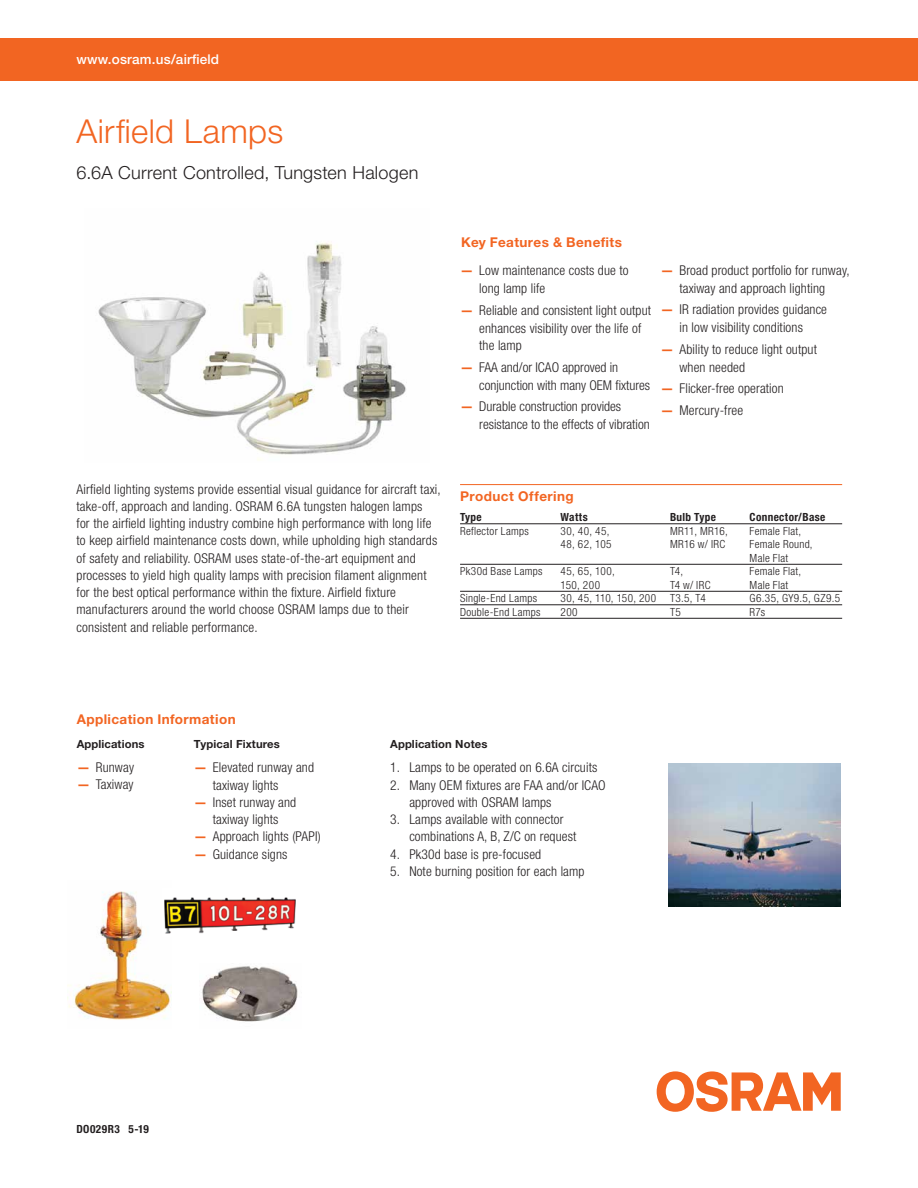
<style>
.page{position:relative;width:918px;height:1188px;background:#fff}
.page>*{position:absolute;margin:0;border:0;box-sizing:border-box;transform-origin:0 0}
.t1{font:300 33px "Helvetica Neue LT Pro";letter-spacing:.015em;color:#f26522}
.t2{font:300 18px "Helvetica Neue LT Pro";letter-spacing:.015em;color:#231f20}
.t3{font:300 condensed 13.5px/17.2px "Helvetica Neue LT Pro";letter-spacing:.01em;color:#231f20}
.t4{font:700 13.5px "Helvetica Neue LT Pro";letter-spacing:.03em;color:#f26522}
.t5{font:500 13.5px "Helvetica Neue LT Pro";letter-spacing:.015em;color:#fff}
.t6{font:300 condensed 11.25px/13.5px "Helvetica Neue LT Pro";letter-spacing:.03em;color:#231f20}
.t7{font:700 11.25px "Helvetica Neue LT Pro";letter-spacing:.01em;color:#231f20}
.t8{font:700 condensed 11.25px "Helvetica Neue LT Pro";letter-spacing:.03em;color:#231f20}
.s1{font-weight:700;font-stretch:normal;color:#f26522}
</style>
<div class="page">
<div style="left:0;top:38px;width:918px;height:43px;background:#f26522"></div>
<hr style="left:460px;top:484px;width:382px;height:1px;background:#f26522">
<hr style="left:460px;top:524px;width:382px;height:1px;background:#231f20">
<hr style="left:460px;top:564px;width:382px;height:1px;background:#231f20">
<hr style="left:460px;top:591px;width:382px;height:1px;background:#231f20">
<hr style="left:460px;top:605px;width:382px;height:1px;background:#231f20">
<hr style="left:460px;top:618px;width:382px;height:1px;background:#231f20">
<img style="left:68px;top:891px;width:104px;height:129px">
<img style="left:163px;top:891px;width:133px;height:46px">
<img style="left:202px;top:966px;width:96px;height:56px">
<img style="left:668px;top:763px;width:172px;height:144px">
<img style="left:98px;top:242px;width:309px;height:218px">
<svg style="left:657px;top:1071px;width:184px;height:41px"></svg>
<p class="t5" style="left:77px;top:51px;width:144px">www.osram.us/airfield</p>
<h1 class="t1" style="left:77px;top:111px;width:208px">Airfield Lamps</h1>
<h2 class="t2" style="left:77px;top:162px;width:343px">6.6A Current Controlled, Tungsten Halogen</h2>
<p class="t4" style="left:461px;top:233px;width:162px">Key Features &amp; Benefits</p>
<p class="t3" style="left:479px;top:261px;width:151px;line-height:18px;text-indent:-19px"><span class="s1">—</span> Low maintenance costs due to long lamp life</p>
<p class="t3" style="left:479px;top:301px;width:173px;line-height:18px;text-indent:-19px"><span class="s1">—</span> Reliable and consistent light output enhances visibility over the life of the lamp</p>
<p class="t3" style="left:479px;top:358px;width:172px;line-height:18px;text-indent:-19px"><span class="s1">—</span> FAA and/or ICAO approved in conjunction with many OEM fixtures</p>
<p class="t3" style="left:479px;top:397px;width:172px;line-height:18px;text-indent:-19px"><span class="s1">—</span> Durable construction provides resistance to the effects of vibration</p>
<p class="t3" style="left:660px;top:261px;width:191px;line-height:18px;text-align:center"><span class="s1">—</span> Broad product portfolio for runway, taxiway and approach lighting</p>
<p class="t3" style="left:660px;top:301px;width:168px;line-height:18px;text-align:center"><span class="s1">—</span> IR radiation provides guidance in low visibility conditions</p>
<p class="t3" style="left:680px;top:340px;width:139px;line-height:18px;text-indent:-19px"><span class="s1">—</span> Ability to reduce light output when needed</p>
<p class="t3" style="left:660px;top:380px;width:125px"><span class="s1">—</span> Flicker-free operation</p>
<p class="t3" style="left:660px;top:401px;width:84px"><span class="s1">—</span> Mercury-free</p>
<p class="t3" style="left:76px;top:480px;width:366px">Airfield lighting systems provide essential visual guidance for aircraft taxi, take-off, approach and landing. OSRAM 6.6A tungsten halogen lamps<br>for the airfield lighting industry combine high performance with long life to keep airfield maintenance costs down, while upholding high standards of safety and reliability. OSRAM uses state-of-the-art equipment and processes to yield high quality lamps with precision filament alignment for the best optical performance within the fixture. Airfield fixture manufacturers around the world choose OSRAM lamps due to their consistent and reliable performance.</p>
<p class="t4" style="left:460px;top:488px;width:115px">Product Offering</p>
<p class="t8" style="left:460px;top:511px;width:23px">Type</p>
<p class="t8" style="left:561px;top:511px;width:29px">Watts</p>
<p class="t8" style="left:670px;top:511px;width:47px">Bulb Type</p>
<p class="t8" style="left:750px;top:511px;width:77px">Connector/Base</p>
<p class="t6" style="left:460px;top:524px;width:70px">Reflector Lamps</p>
<p class="t6" style="left:561px;top:524px;width:50px">30, 40, 45,</p>
<p class="t6" style="left:670px;top:524px;width:59px">MR11, MR16,</p>
<p class="t6" style="left:750px;top:524px;width:53px">Female Flat,</p>
<p class="t6" style="left:561px;top:538px;width:53px">48, 62, 105</p>
<p class="t6" style="left:670px;top:538px;width:57px">MR16 w/ IRC</p>
<p class="t6" style="left:750px;top:538px;width:65px">Female Round,<br>Male Flat</p>
<p class="t6" style="left:460px;top:565px;width:84px">Pk30d Base Lamps</p>
<p class="t6" style="left:561px;top:565px;width:56px">45, 65, 100,</p>
<p class="t6" style="left:670px;top:565px;width:15px">T4,</p>
<p class="t6" style="left:750px;top:565px;width:53px">Female Flat,</p>
<p class="t6" style="left:561px;top:578px;width:41px">150, 200</p>
<p class="t6" style="left:670px;top:578px;width:42px">T4 w/ IRC</p>
<p class="t6" style="left:750px;top:578px;width:40px">Male Flat</p>
<p class="t6" style="left:460px;top:592px;width:79px">Single-End Lamps</p>
<p class="t6" style="left:561px;top:592px;width:147px">30, 45, 110, 150, 200 T3.5, T4</p>
<p class="t6" style="left:750px;top:592px;width:92px">G6.35, GY9.5, GZ9.5</p>
<p class="t6" style="left:460px;top:605px;width:82px">Double-End Lamps</p>
<p class="t6" style="left:561px;top:605px;width:19px">200</p>
<p class="t6" style="left:670px;top:605px;width:12px">T5</p>
<p class="t6" style="left:750px;top:605px;width:17px">R7s</p>
<p class="t4" style="left:77px;top:711px;width:161px">Application Information</p>
<p class="t7" style="left:77px;top:737px;width:69px">Applications</p>
<p class="t3" style="left:77px;top:759px;width:59px"><span class="s1">—</span> Runway</p>
<p class="t3" style="left:77px;top:776px;width:58px"><span class="s1">—</span> Taxiway</p>
<p class="t7" style="left:194px;top:737px;width:88px">Typical Fixtures</p>
<p class="t3" style="left:213px;top:759px;width:103px;text-indent:-19px"><span class="s1">—</span> Elevated runway and taxiway lights</p>
<p class="t3" style="left:194px;top:793px;width:104px;text-align:center"><span class="s1">—</span> Inset runway and taxiway lights</p>
<p class="t3" style="left:194px;top:828px;width:129px"><span class="s1">—</span> Approach lights (PAPI)</p>
<p class="t3" style="left:194px;top:845px;width:95px"><span class="s1">—</span> Guidance signs</p>
<p class="t7" style="left:390px;top:737px;width:99px">Application Notes</p>
<p class="t3" style="left:390px;top:759px;width:209px">1. Lamps to be operated on 6.6A circuits</p>
<p class="t3" style="left:409px;top:776px;width:198px;text-indent:-19px">2. Many OEM fixtures are FAA and/or ICAO approved with OSRAM lamps</p>
<p class="t3" style="left:409px;top:811px;width:169px;text-indent:-19px">3. Lamps available with connector combinations A, B, Z/C on request</p>
<p class="t3" style="left:390px;top:845px;width:153px">4. Pk30d base is pre-focused</p>
<p class="t3" style="left:390px;top:862px;width:196px">5. Note burning position for each lamp</p>
<p class="t8" style="left:76px;top:1123px;width:74px">DO029R3 5-19</p>
</div>
